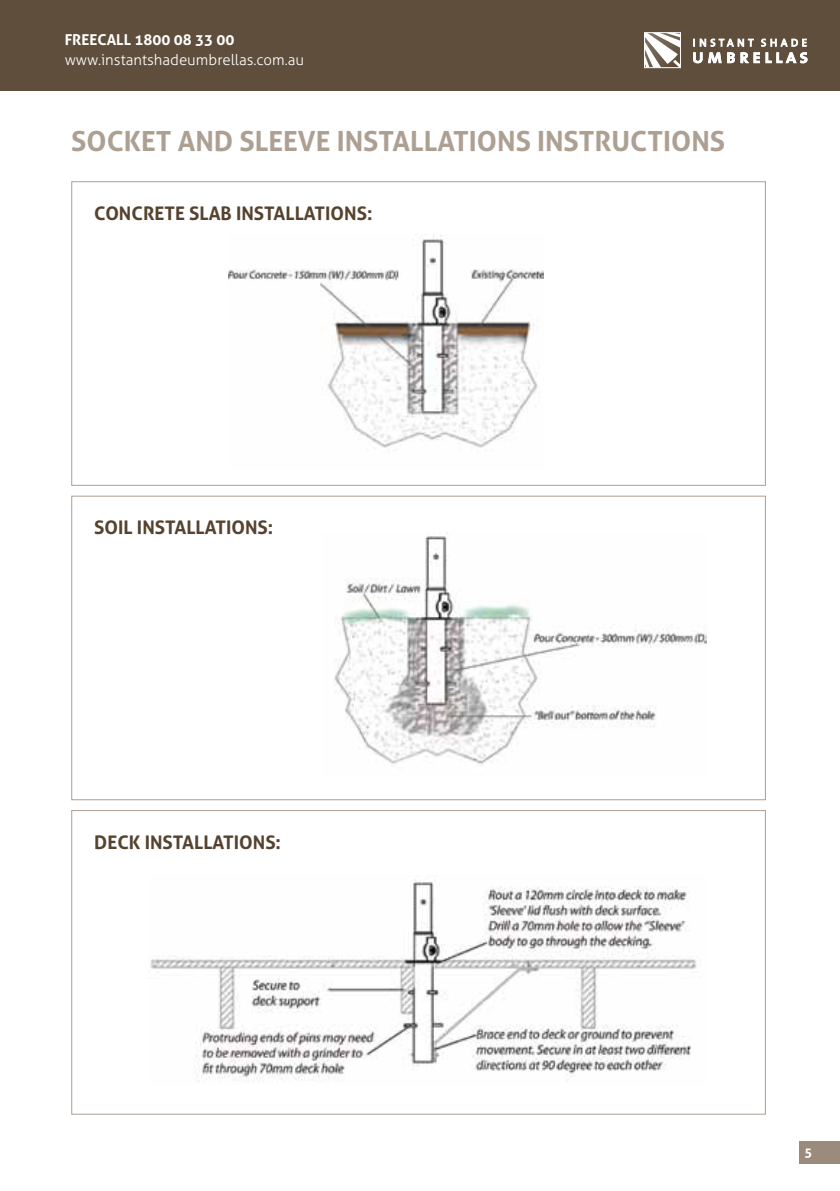
<style>
.page{position:relative;width:840px;height:1191px;background:#fff}
.page>*{position:absolute;margin:0;border:0;box-sizing:border-box;transform-origin:0 0}
.t1{font:700 27.8px "Aller";color:#ada093}
.t2{font:700 18.8px "Aller";color:#55432f}
.t3{font:300 15px "Aller";color:#fff}
.t4{font:700 15px "Aller";color:#fff}
.t5{font:700 13px "Aller";color:#fff}
</style>
<div class="page">
<div style="left:0;top:0;width:839px;height:90px;background:#5f4e3c"></div>
<svg style="left:645px;top:34px;width:33px;height:32px"></svg>
<div style="left:643px;top:32px;width:37px;height:36px;border:1px solid #fff"></div>
<svg style="left:693px;top:38px;width:114px;height:26px"></svg>
<div style="left:799px;top:1141px;width:40px;height:23px;background:#9a8b7c"></div>
<img style="left:228px;top:235px;width:315px;height:213px">
<img style="left:334px;top:533px;width:372px;height:232px">
<img style="left:150px;top:879px;width:547px;height:203px">
<p class="t4" style="left:65px;top:31px;width:171px">FREECALL 1800 08 33 00</p>
<p class="t3" style="left:65px;top:51px;width:241px">www.instantshadeumbrellas.com.au</p>
<h1 class="t1" style="left:71px;top:124px;width:655px">SOCKET AND SLEEVE INSTALLATIONS INSTRUCTIONS</h1>
<p class="t2" style="left:94px;top:202px;width:279px">CONCRETE SLAB INSTALLATIONS:</p>
<p class="t2" style="left:94px;top:516px;width:180px">SOIL INSTALLATIONS:</p>
<p class="t2" style="left:94px;top:830px;width:188px">DECK INSTALLATIONS:</p>
<p class="t5" style="left:804px;top:1144px;width:9px">5</p>
</div>
